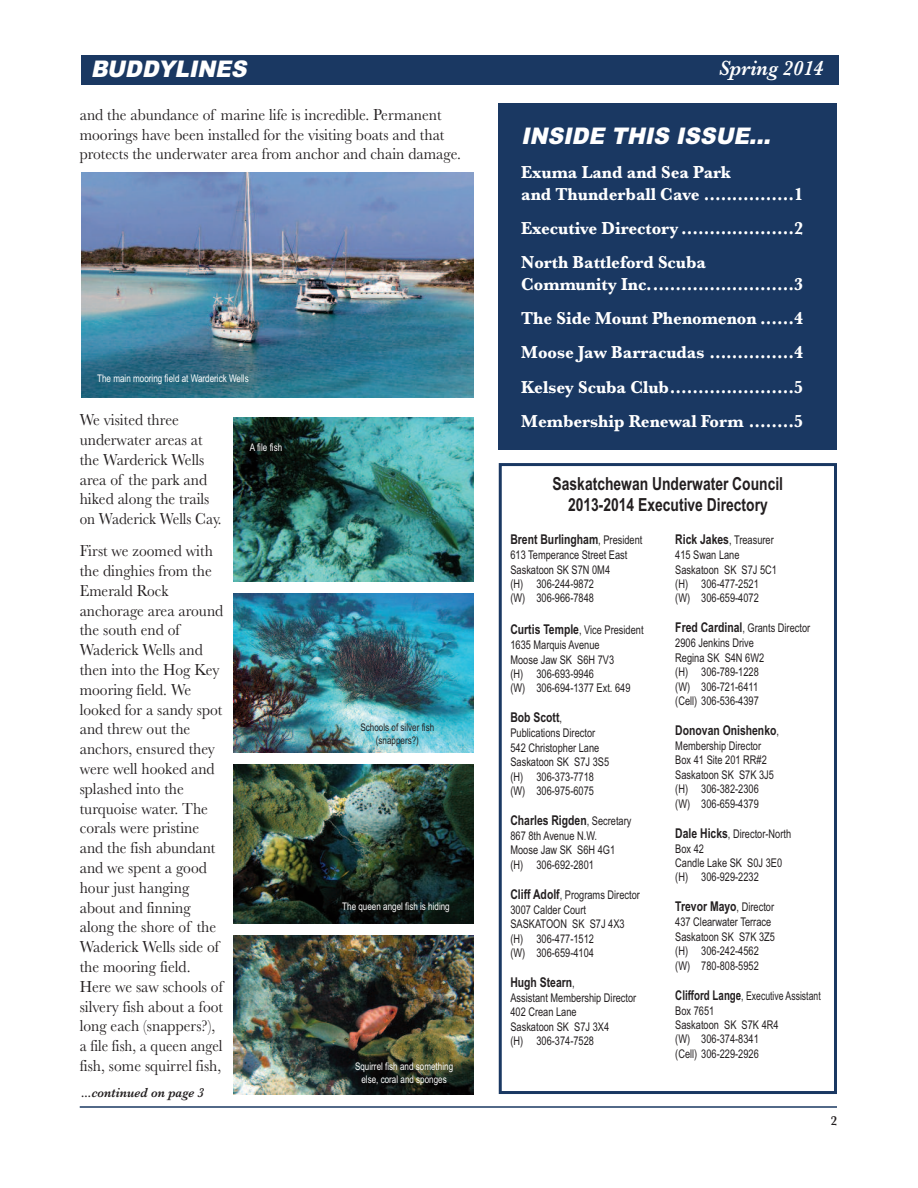
<style>
.page{position:relative;width:918px;height:1188px;background:#fff}
.page>*{position:absolute;margin:0;border:0;box-sizing:border-box;transform-origin:0 0}
.t1{font:italic 900 22.95px "Arial";color:#fff;scale:.94 1}
.t2{font:italic 600 21.45px "Baskerville";color:#fff;scale:.94 1}
.t3{font:700 18px/34.2px "Baskerville";color:#fff;scale:.94 1}
.t4{font:700 18px/21.6px "Arial Narrow";color:#231f20;text-align:center;scale:.94 1}
.t5{font:16.5px/19.8px "Baskerville";color:#231f20;scale:.94 1}
.t6{font:700 13.5px "Arial Narrow";color:#231f20;scale:.94 1}
.t7{font:italic 600 13.5px "Baskerville";color:#231f20;scale:.94 1}
.t8{font:600 13.5px "Baskerville";color:#231f20;scale:.94 1}
.t9{font:12px/14.4px "Arial Narrow";color:#231f20;scale:.94 1}
.t10{font:12px/14.5px "Arial Narrow";color:#231f20;scale:.88 1}
.t11{font:10.5px/12.6px "Arial Narrow";color:#fff;text-align:center;scale:.94 1}
.t12{font:10.5px/12.6px "Arial Narrow";color:#231f20;text-align:center;scale:.94 1}
.s1{font-weight:400;font-size:12px}
.s2{font-weight:700;font-size:13.5px}
</style>
<div class="page">
<div style="left:499px;top:103px;width:338px;height:346px;background:#1a3862"></div>
<div style="left:499px;top:463px;width:338px;height:631px;border:3px solid #1a3862"></div>
<hr style="left:80px;top:1106px;width:757px;height:2px;background:#1a3862">
<div style="left:81px;top:55px;width:757px;height:30px;background:#1a3862"></div>
<img style="left:233px;top:594px;width:241px;height:158px">
<img style="left:81px;top:172px;width:393px;height:225px">
<img style="left:233px;top:936px;width:241px;height:158px">
<img style="left:233px;top:765px;width:241px;height:158px">
<img style="left:233px;top:417px;width:241px;height:164px">
<h1 class="t1" style="left:91px;top:56px;width:174px">BUDDYLINES</h1>
<h3 class="t5" style="left:80px;top:104px;width:407px">and the abundance of marine life is incredible. Permanent moorings have been installed for the visiting boats and that protects the underwater area from anchor and chain damage.</h3>
<p class="t11" style="left:97px;top:372px;width:163px">The main mooring field at Warderick Wells</p>
<h3 class="t5" style="left:80px;top:410px;width:153px">We visited three underwater areas at the Warderick Wells area of the park and hiked along the trails on Waderick Wells Cay.</h3>
<p class="t5" style="left:80px;top:541px;width:154px">First we zoomed with the dinghies from the<br>Emerald Rock anchorage area around the south end of<br>Waderick Wells and then into the Hog Key mooring field. We looked for a sandy spot and threw out the anchors, ensured they were well hooked and splashed into the turquoise water. The corals were pristine and the fish abundant and we spent a good hour just hanging about and finning along the shore of the<br>Waderick Wells side of the mooring field.<br>Here we saw schools of silvery fish about a foot long each (snappers?), a file fish, a queen angel fish, some squirrel fish,</p>
<p class="t7" style="left:81px;top:1084px;width:132px">...continued on page 3</p>
<p class="t11" style="left:250px;top:441px;width:36px">A file fish</p>
<p class="t12" style="left:360px;top:721px;width:80px">Schools of silver fish (snappers?)</p>
<p class="t11" style="left:342px;top:901px;width:116px">The queen angel fish is hiding</p>
<p class="t11" style="left:355px;top:1060px;width:106px">Squirrel fish and something else, coral and sponges</p>
<h2 class="t2" style="left:719px;top:55px;width:113px">Spring 2014</h2>
<h1 class="t1" style="left:521px;top:122px;width:273px">INSIDE THIS ISSUE...</h1>
<h3 class="t3" style="left:521px;top:161px;width:301px;line-height:21.6px">Exuma Land and Sea Park<br>and Thunderball Cave ................1</h3>
<h3 class="t3" style="left:521px;top:211px;width:301px">Executive Directory ....................2<br>North Battleford Scuba</h3>
<h3 class="t3" style="left:521px;top:267px;width:301px;text-align:justify">Community Inc..........................3<br>The Side Mount Phenomenon ......4<br>Moose Jaw Barracudas ...............4<br>Kelsey Scuba Club......................5<br>Membership Renewal Form ........5</h3>
<h3 class="t4" style="left:553px;top:473px;width:247px">Saskatchewan Underwater Council<br>2013-2014 Executive Directory</h3>
<p class="t6" style="left:510px;top:532px;width:142px">Brent Burlingham<span class="s1">, President</span></p>
<p class="t9" style="left:510px;top:548px;width:126px">613 Temperance Street East<br>Saskatoon SK S7N 0M4<br>(H) 306-244-9872<br>(W) 306-966-7848</p>
<p class="t9" style="left:510px;top:623px;width:143px"><span class="s2">Curtis Temple</span>, Vice President<br>1635 Marquis Avenue<br>Moose Jaw SK S6H 7V3<br>(H) 306-693-9946<br>(W) 306-694-1377 Ext. 649</p>
<p class="t6" style="left:510px;top:710px;width:57px">Bob Scott<span class="s1">,</span></p>
<p class="t9" style="left:510px;top:726px;width:107px">Publications Director<br>542 Christopher Lane<br>Saskatoon SK S7J 3S5 (H) 306-373-7718 (W) 306-975-6075</p>
<p class="t6" style="left:510px;top:812px;width:130px">Charles Rigden<span class="s1">, Secretary</span></p>
<p class="t9" style="left:510px;top:829px;width:113px">867 8th Avenue N.W.<br>Moose Jaw SK S6H 4G1 (H) 306-692-2801</p>
<p class="t9" style="left:510px;top:887px;width:139px"><span class="s2">Cliff Adolf</span>, Programs Director<br>3007 Calder Court<br>SASKATOON SK S7J 4X3 (H) 306-477-1512<br>(W) 306-659-4104</p>
<p class="t6" style="left:510px;top:974px;width:70px">Hugh Stearn<span class="s1">,</span></p>
<p class="t9" style="left:510px;top:991px;width:135px">Assistant Membership Director<br>402 Crean Lane<br>Saskatoon SK S7J 3X4<br>(H) 306-374-7528</p>
<p class="t9" style="left:675px;top:533px;width:110px"><span class="s2">Rick Jakes</span>, Treasurer<br>415 Swan Lane<br>Saskatoon SK S7J 5C1 (H) 306-477-2521<br>(W) 306-659-4072</p>
<p class="t9" style="left:675px;top:621px;width:145px"><span class="s2">Fred Cardinal</span>, Grants Director<br>2906 Jenkins Drive<br>Regina SK S4N 6W2<br>(H) 306-789-1228<br>(W) 306-721-6411<br>(Cell) 306-536-4397</p>
<p class="t6" style="left:675px;top:722px;width:112px">Donovan Onishenko<span class="s1">,</span></p>
<p class="t9" style="left:675px;top:739px;width:107px">Membership Director<br>Box 41 Site 201 RR#2<br>Saskatoon SK S7K 3J5 (H) 306-382-2306 (W) 306-659-4379</p>
<p class="t9" style="left:675px;top:826px;width:125px"><span class="s2">Dale Hicks</span>, Director-North<br>Box 42<br>Candle Lake SK S0J 3E0 (H) 306-929-2232</p>
<p class="t6" style="left:675px;top:899px;width:107px">Trevor Mayo<span class="s1">, Director</span></p>
<p class="t9" style="left:675px;top:915px;width:108px">437 Clearwater Terrace<br>Saskatoon SK S7K 3Z5 (H) 306-242-4562 (W) 780-808-5952</p>
<p class="t10" style="left:675px;top:988px;width:167px"><span class="s2">Clifford Lange</span>, Executive Assistant<br>Box 7651<br>Saskatoon SK S7K 4R4<br>(W) 306-374-8341<br>(Cell) 306-229-2926</p>
<p class="t8" style="left:831px;top:1112px;width:8px">2</p>
</div>
